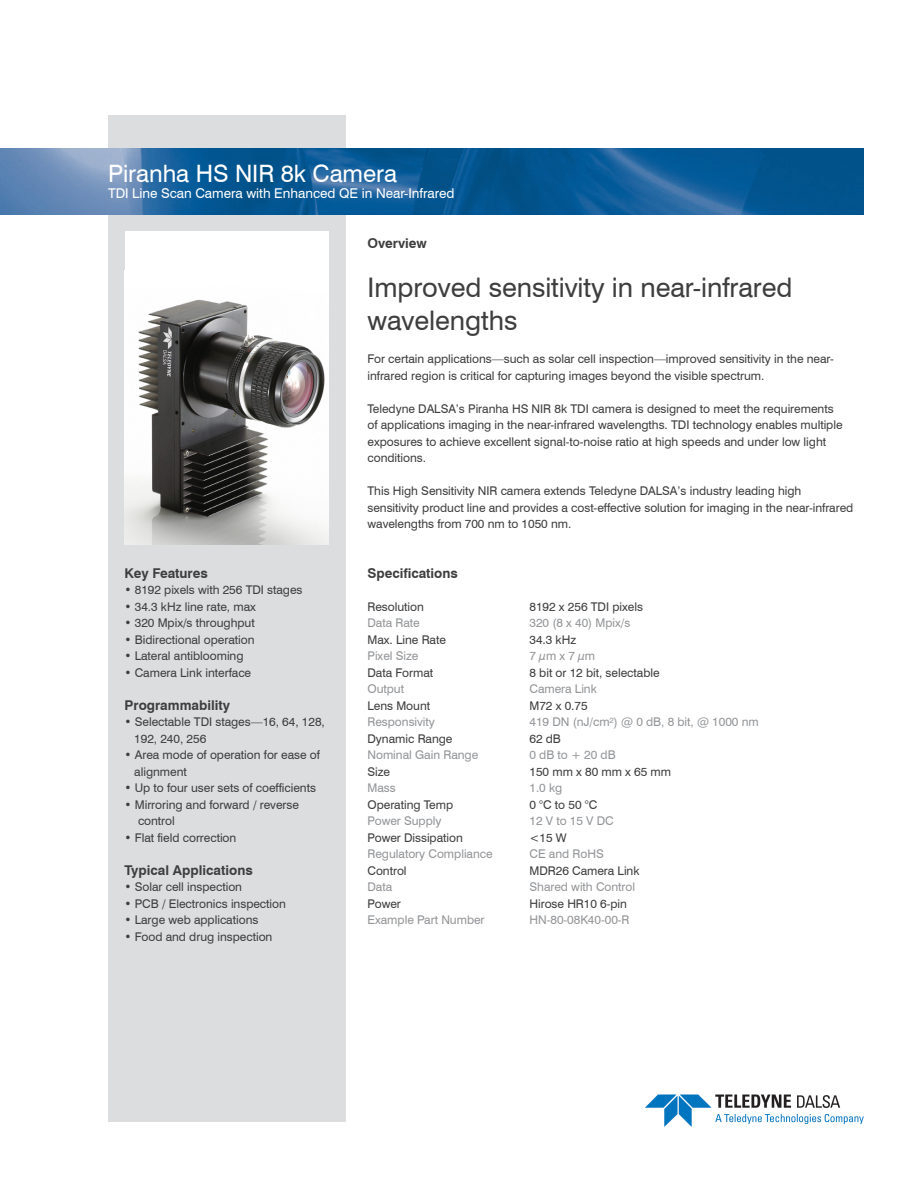
<style>
.page{position:relative;width:918px;height:1188px;background:#fff}
.page>*{position:absolute;margin:0;border:0;box-sizing:border-box;transform-origin:0 0}
.t1{font:27px/33px "Swiss 721 BT";letter-spacing:-.005em;color:#3e3e3f}
.t2{font:24px "Swiss 721 BT";letter-spacing:-.005em;color:#fff}
.t3{font:700 13.5px "Swiss 721 BT";color:#3e3e3f}
.t4{font:13.5px "Swiss 721 BT";letter-spacing:-.005em;color:#fff}
.t5{font:12px/16.5px "Swiss 721 BT";letter-spacing:-.005em;color:#3e3e3f}
.t6{font:12px "Swiss 721 BT";letter-spacing:-.005em;color:#939598}
</style>
<div class="page">
<img style="left:646px;top:1094px;width:218px;height:33px">
<div style="left:108px;top:116px;width:237px;height:1006px;background:#dcdddf"></div>
<div style="left:125px;top:231px;width:203px;height:314px;background:#fff"></div>
<img style="left:125px;top:299px;width:203px;height:246px">
<img style="left:0;top:148px;width:864px;height:66px">
<p class="t2" style="left:108px;top:158px;width:291px">Piranha HS NIR 8k Camera</p>
<p class="t4" style="left:108px;top:185px;width:348px">TDI Line Scan Camera with Enhanced QE in Near-Infrared</p>
<p class="t3" style="left:125px;top:565px;width:85px">Key Features</p>
<p class="t5" style="left:125px;top:581px;width:180px">• 8192 pixels with 256 TDI stages</p>
<p class="t5" style="left:125px;top:598px;width:133px">• 34.3 kHz line rate, max</p>
<p class="t5" style="left:125px;top:614px;width:132px">• 320 Mpix/s throughput</p>
<p class="t5" style="left:125px;top:631px;width:132px">• Bidirectional operation</p>
<p class="t5" style="left:125px;top:647px;width:121px">• Lateral antiblooming</p>
<p class="t5" style="left:125px;top:664px;width:128px">• Camera Link interface</p>
<p class="t3" style="left:125px;top:697px;width:107px">Programmability</p>
<p class="t5" style="left:134px;top:713px;width:192px;text-indent:-10px">• Selectable TDI stages—16, 64, 128,<br>192, 240, 256</p>
<p class="t5" style="left:134px;top:746px;width:187px;text-indent:-10px">• Area mode of operation for ease of alignment</p>
<p class="t5" style="left:125px;top:780px;width:193px">• Up to four user sets of coefficients</p>
<p class="t5" style="left:138px;top:796px;width:163px;text-indent:-14px">• Mirroring and forward / reverse control</p>
<p class="t5" style="left:125px;top:829px;width:113px">• Flat field correction</p>
<p class="t3" style="left:125px;top:862px;width:130px">Typical Applications</p>
<p class="t5" style="left:125px;top:879px;width:119px">• Solar cell inspection</p>
<p class="t5" style="left:125px;top:895px;width:163px">• PCB / Electronics inspection</p>
<p class="t5" style="left:125px;top:912px;width:135px">• Large web applications</p>
<p class="t5" style="left:125px;top:928px;width:149px">• Food and drug inspection</p>
<p class="t3" style="left:367px;top:235px;width:61px">Overview</p>
<p class="t1" style="left:367px;top:271px;width:427px">Improved sensitivity in near-infrared wavelengths</p>
<p class="t5" style="left:367px;top:350px;width:468px">For certain applications—such as solar cell inspection—improved sensitivity in the near&shy;infrared region is critical for capturing images beyond the visible spectrum.</p>
<p class="t5" style="left:367px;top:400px;width:477px">Teledyne DALSA’s Piranha HS NIR 8k TDI camera is designed to meet the requirements of applications imaging in the near-infrared wavelengths. TDI technology enables multiple exposures to achieve excellent signal-to-noise ratio at high speeds and under low light conditions.</p>
<p class="t5" style="left:367px;top:482px;width:487px">This High Sensitivity NIR camera extends Teledyne DALSA’s industry leading high sensitivity product line and provides a cost-effective solution for imaging in the near-infrared wavelengths from 700 nm to 1050 nm.</p>
<p class="t3" style="left:367px;top:565px;width:92px">Specifications</p>
<p class="t5" style="left:367px;top:598px;width:58px">Resolution</p>
<p class="t5" style="left:529px;top:598px;width:115px">8192 x 256 TDI pixels</p>
<p class="t6" style="left:367px;top:616px;width:54px">Data Rate</p>
<p class="t6" style="left:529px;top:616px;width:102px">320 (8 x 40) Mpix/s</p>
<p class="t5" style="left:367px;top:631px;width:80px">Max. Line Rate</p>
<p class="t5" style="left:529px;top:631px;width:48px">34.3 kHz</p>
<p class="t6" style="left:367px;top:649px;width:52px">Pixel Size</p>
<p class="t6" style="left:529px;top:649px;width:67px">7 μm x 7 µm</p>
<p class="t5" style="left:367px;top:664px;width:67px">Data Format</p>
<p class="t5" style="left:529px;top:664px;width:132px">8 bit or 12 bit, selectable</p>
<p class="t6" style="left:367px;top:682px;width:38px">Output</p>
<p class="t6" style="left:529px;top:682px;width:69px">Camera Link</p>
<p class="t5" style="left:367px;top:697px;width:64px">Lens Mount</p>
<p class="t5" style="left:529px;top:697px;width:60px">M72 x 0.75</p>
<p class="t6" style="left:367px;top:715px;width:69px">Responsivity</p>
<p class="t6" style="left:529px;top:715px;width:231px">419 DN (nJ/cm²) @ 0 dB, 8 bit, @ 1000 nm</p>
<p class="t5" style="left:367px;top:730px;width:87px">Dynamic Range</p>
<p class="t5" style="left:529px;top:730px;width:33px">62 dB</p>
<p class="t6" style="left:367px;top:748px;width:112px">Nominal Gain Range</p>
<p class="t6" style="left:529px;top:748px;width:88px">0 dB to + 20 dB</p>
<p class="t5" style="left:367px;top:763px;width:24px">Size</p>
<p class="t5" style="left:529px;top:763px;width:143px">150 mm x 80 mm x 65 mm</p>
<p class="t6" style="left:367px;top:781px;width:30px">Mass</p>
<p class="t6" style="left:529px;top:781px;width:34px">1.0 kg</p>
<p class="t5" style="left:367px;top:796px;width:87px">Operating Temp</p>
<p class="t5" style="left:529px;top:796px;width:69px">0 °C to 50 °C</p>
<p class="t6" style="left:367px;top:814px;width:76px">Power Supply</p>
<p class="t6" style="left:529px;top:814px;width:86px">12 V to 15 V DC</p>
<p class="t5" style="left:367px;top:829px;width:97px">Power Dissipation</p>
<p class="t5" style="left:529px;top:829px;width:39px">&lt;15 W</p>
<p class="t6" style="left:367px;top:847px;width:127px">Regulatory Compliance</p>
<p class="t6" style="left:529px;top:847px;width:76px">CE and RoHS</p>
<p class="t5" style="left:367px;top:862px;width:41px">Control</p>
<p class="t5" style="left:529px;top:862px;width:112px">MDR26 Camera Link</p>
<p class="t6" style="left:367px;top:880px;width:26px">Data</p>
<p class="t6" style="left:529px;top:880px;width:107px">Shared with Control</p>
<p class="t5" style="left:367px;top:895px;width:35px">Power</p>
<p class="t5" style="left:529px;top:895px;width:99px">Hirose HR10 6-pin</p>
<p class="t6" style="left:367px;top:913px;width:119px">Example Part Number</p>
<p class="t6" style="left:529px;top:913px;width:102px">HN-80-08K40-00-R</p>
</div>
